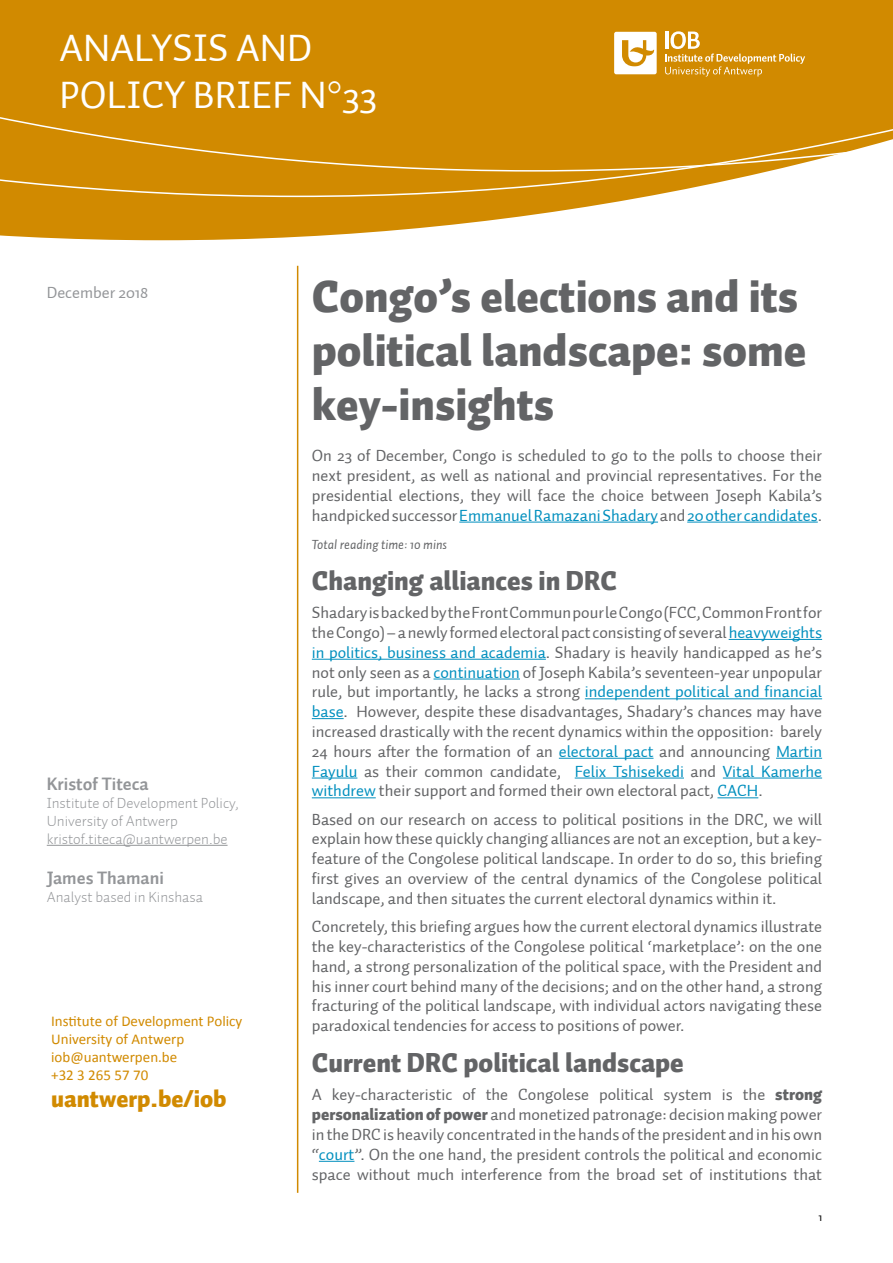
<style>
.page{position:relative;width:893px;height:1263px;background:#fff}
.page>*{position:absolute;margin:0;border:0;box-sizing:border-box;transform-origin:0 0}
.t1{font:900 45px/54px "Auto 1";color:#636466}
.t2{font:39px/46.8px "Auto 1";color:#fff}
.t3{font:900 27px "Auto 1";color:#636466}
.t4{font:900 24px "Auto 1";color:#d18a00}
.t5{font:700 18px "Auto 1";color:#939598}
.t6{font:16.5px/19.8px "Auto 1";color:#636466;text-align:justify}
.t7{font:16.5px "Auto 1";color:#939598}
.t8{font:300 15px/18px "Auto 1";color:#939598}
.t9{font:15px/18px "Calibri";color:#d18a00}
.t10{font:italic 13.5px "Auto 1";color:#636466}
.t11{font:12px "Auto 1";color:#000}
.s1{color:#008fbe}
.s2{font-weight:900}
</style>
<div class="page">
<svg style="left:0;top:197px;width:643px;height:43px;fill:#d18a00"></svg>
<svg style="left:0;top:172px;width:765px;height:25px;background:#d69820"></svg>
<div style="left:0;top:0;width:893px;height:172px;background:#d18a00"></div>
<hr style="left:47px;top:845px;width:181px;height:1px;background:#939598">
<hr style="left:459px;top:522px;width:199px;height:1px;background:#008fbe">
<hr style="left:687px;top:522px;width:131px;height:1px;background:#008fbe">
<hr style="left:729px;top:639px;width:93px;height:1px;background:#008fbe">
<hr style="left:312px;top:659px;width:234px;height:1px;background:#008fbe">
<hr style="left:433px;top:679px;width:87px;height:1px;background:#008fbe">
<hr style="left:585px;top:698px;width:237px;height:1px;background:#008fbe">
<hr style="left:312px;top:718px;width:32px;height:1px;background:#008fbe">
<hr style="left:559px;top:758px;width:94px;height:1px;background:#008fbe">
<hr style="left:776px;top:758px;width:46px;height:1px;background:#008fbe">
<hr style="left:312px;top:778px;width:45px;height:1px;background:#008fbe">
<hr style="left:575px;top:778px;width:109px;height:1px;background:#008fbe">
<hr style="left:723px;top:778px;width:99px;height:1px;background:#008fbe">
<hr style="left:312px;top:797px;width:64px;height:1px;background:#008fbe">
<hr style="left:717px;top:797px;width:41px;height:1px;background:#008fbe">
<hr style="left:319px;top:1161px;width:35px;height:1px;background:#008fbe">
<svg style="left:298px;top:1084px;width:1px;height:27px"></svg>
<svg style="left:665px;top:31px;width:140px;height:46px;background:#d79a25"></svg>
<svg style="left:614px;top:32px;width:43px;height:42px"></svg>
<hr style="left:297px;top:266px;width:1px;height:927px;background:#d18a00">
<h2 class="t2" style="left:60px;top:26px;width:319px">AnalysIs and<br>Policy Brief n°33</h2>
<p class="t7" style="left:47px;top:282px;width:103px">December 2018</p>
<h1 class="t1" style="left:312px;top:271px;width:496px">Congo’s elections and its political landscape: some key-insights</h1>
<p class="t6" style="left:312px;top:446px;width:512px">On 23 of December, Congo is scheduled to go to the polls to choose their next president, as well as national and provincial representatives. For the presidential elections, they will face the choice between Joseph Kabila’s handpicked successor <span class="s1">Emmanuel Ramazani Shadary</span> and <span class="s1">20 other candidates</span>.</p>
<p class="t10" style="left:312px;top:536px;width:137px">Total reading time: 10 mins</p>
<h3 class="t3" style="left:312px;top:563px;width:307px">Changing alliances in DRC</h3>
<p class="t6" style="left:312px;top:603px;width:512px">Shadary is backed by the Front Commun pour le Congo (FCC, Common Front for the Congo) – a newly formed electoral pact consisting of several <span class="s1">heavyweights in politics, business and academia</span>. Shadary is heavily handicapped as he’s not only seen as a <span class="s1">continuation</span> of Joseph Kabila’s seventeen-year unpopular rule, but importantly, he lacks a strong <span class="s1">independent political and financial base</span>. However, despite these disadvantages, Shadary’s chances may have increased drastically with the recent dynamics within the opposition: barely 24 hours after the formation of an <span class="s1">electoral pact</span> and announcing <span class="s1">Martin Fayulu</span> as their common candidate, <span class="s1">Felix Tshisekedi</span> and <span class="s1">Vital Kamerhe withdrew</span> their support and formed their own electoral pact, <span class="s1">CACH</span>.</p>
<p class="t6" style="left:312px;top:809px;width:512px">Based on our research on access to political positions in the DRC, we will explain how these quickly changing alliances are not an exception, but a key&shy;feature of the Congolese political landscape. In order to do so, this briefing first gives an overview of the central dynamics of the Congolese political landscape, and then situates the current electoral dynamics within it.</p>
<p class="t6" style="left:312px;top:917px;width:512px">Concretely, this briefing argues how the current electoral dynamics illustrate the key-characteristics of the Congolese political ‘marketplace’: on the one hand, a strong personalization of the political space, with the President and his inner court behind many of the decisions; and on the other hand, a strong fracturing of the political landscape, with individual actors navigating these paradoxical tendencies for access to positions of power.</p>
<h3 class="t3" style="left:312px;top:1045px;width:373px">Current DRC political landscape</h3>
<p class="t6" style="left:312px;top:1085px;width:512px">A key-characteristic of the Congolese political system is the <span class="s2">strong personalization of power</span> and monetized patronage: decision making power in the DRC is heavily concentrated in the hands of the president and in his own “<span class="s1">court</span>”. On the one hand, the president controls the political and economic space without much interference from the broad set of institutions that</p>
<p class="t5" style="left:47px;top:772px;width:104px">Kristof Titeca</p>
<p class="t8" style="left:47px;top:794px;width:194px">Institute of Development Policy,<br>University of Antwerp kristof.titeca@uantwerpen.be</p>
<p class="t5" style="left:47px;top:866px;width:119px">James Thamani</p>
<p class="t8" style="left:47px;top:887px;width:158px">Analyst based in Kinshasa</p>
<p class="t9" style="left:51px;top:1012px;width:193px">Institute of Development Policy<br>University of Antwerp iob@uantwerpen.be<br>+32 3 265 57 70</p>
<h3 class="t4" style="left:51px;top:1082px;width:177px">uantwerp.be/iob</h3>
<p class="t11" style="left:818px;top:1209px;width:5px">1</p>
</div>
